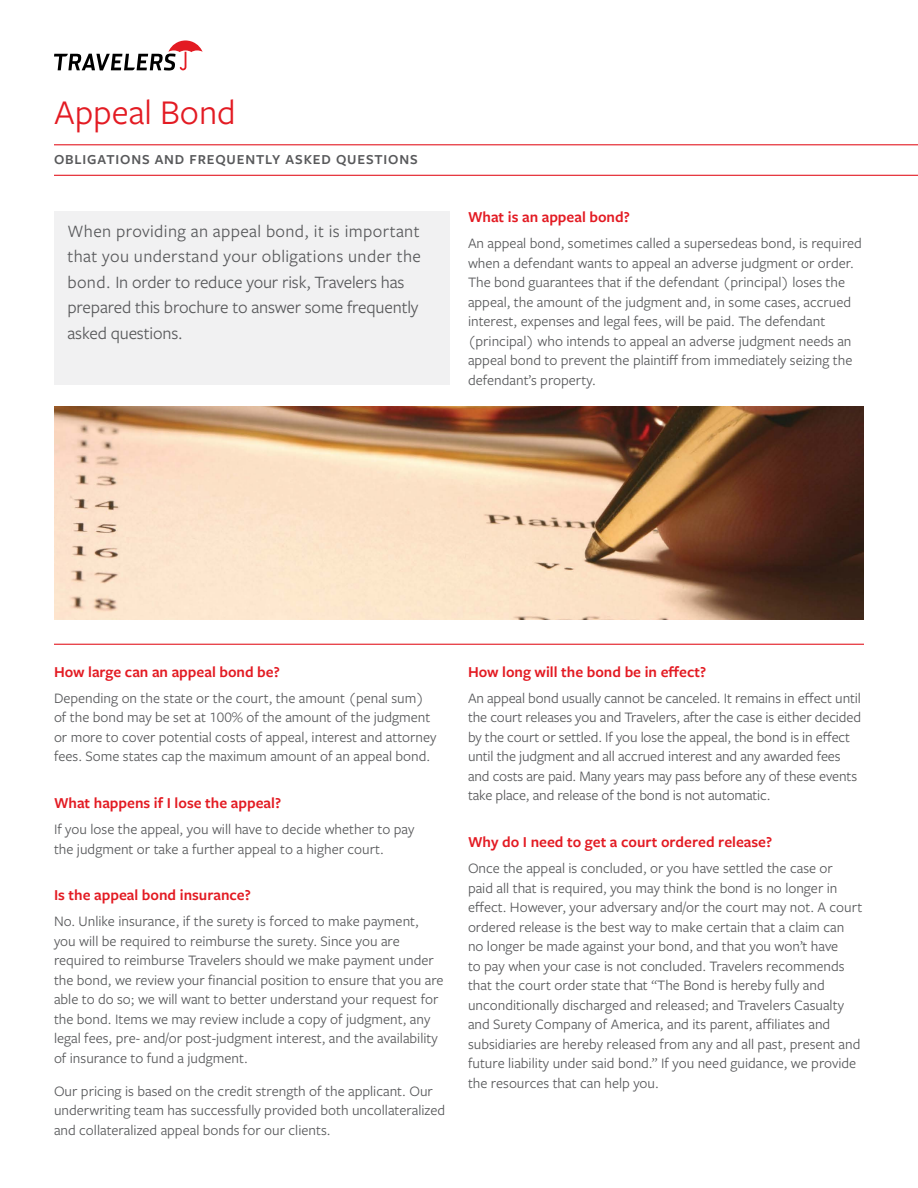
<style>
.page{position:relative;width:918px;height:1188px;background:#fff}
.page>*{position:absolute;margin:0;border:0;box-sizing:border-box;transform-origin:0 0}
.t1{font:36px "Freight Sans Pro";color:#e31b23}
.t2{font:18px/25.5px "Freight Sans Pro";letter-spacing:-.01em;color:#58595b}
.t3{font:600 15.75px "Freight Sans Pro";color:#e31b23}
.t4{font:15px/19.5px "Freight Sans Pro";color:#58595b}
.t5{font:600 14.25px "Freight Sans Pro";letter-spacing:.06em;color:#58595b}
</style>
<div class="page">
<div style="left:54px;top:211px;width:396px;height:174px;background:#f1f1f2"></div>
<hr style="left:54px;top:144px;width:864px;height:1px;background:#e31b23">
<hr style="left:54px;top:175px;width:864px;height:1px;background:#e31b23">
<hr style="left:54px;top:644px;width:810px;height:1px;background:#e31b23">
<svg style="left:54px;top:40px;width:149px;height:31px"></svg>
<img style="left:54px;top:406px;width:810px;height:214px">
<h1 class="t1" style="left:54px;top:89px;width:183px">Appeal Bond</h1>
<h2 class="t5" style="left:54px;top:150px;width:365px">OBLIGATIONS AND FREQUENTLY ASKED QUESTIONS</h2>
<p class="t2" style="left:68px;top:217px;width:355px">When providing an appeal bond, it is important that you understand your obligations under the bond. In order to reduce your risk, Travelers has prepared this brochure to answer some frequently asked questions.</p>
<h3 class="t3" style="left:468px;top:206px;width:163px">What is an appeal bond?</h3>
<p class="t4" style="left:468px;top:233px;width:395px">An appeal bond, sometimes called a supersedeas bond, is required when a defendant wants to appeal an adverse judgment or order.<br>The bond guarantees that if the defendant (principal) loses the appeal, the amount of the judgment and, in some cases, accrued interest, expenses and legal fees, will be paid. The defendant (principal) who intends to appeal an adverse judgment needs an appeal bond to prevent the plaintiff from immediately seizing the defendant’s property.</p>
<h3 class="t3" style="left:54px;top:661px;width:227px">How large can an appeal bond be?</h3>
<p class="t4" style="left:54px;top:688px;width:384px">Depending on the state or the court, the amount (penal sum) of the bond may be set at 100% of the amount of the judgment or more to cover potential costs of appeal, interest and attorney fees. Some states cap the maximum amount of an appeal bond.</p>
<h3 class="t3" style="left:54px;top:792px;width:229px">What happens if I lose the appeal?</h3>
<p class="t4" style="left:54px;top:819px;width:362px">If you lose the appeal, you will have to decide whether to pay the judgment or take a further appeal to a higher court.</p>
<h3 class="t3" style="left:54px;top:884px;width:198px">Is the appeal bond insurance?</h3>
<p class="t4" style="left:54px;top:911px;width:391px">No. Unlike insurance, if the surety is forced to make payment, you will be required to reimburse the surety. Since you are required to reimburse Travelers should we make payment under the bond, we review your financial position to ensure that you are able to do so; we will want to better understand your request for the bond. Items we may review include a copy of judgment, any legal fees, pre- and/or post-judgment interest, and the availability of insurance to fund a judgment.</p>
<p class="t4" style="left:54px;top:1081px;width:393px">Our pricing is based on the credit strength of the applicant. Our underwriting team has successfully provided both uncollateralized and collateralized appeal bonds for our clients.</p>
<h3 class="t3" style="left:468px;top:661px;width:240px">How long will the bond be in effect?</h3>
<p class="t4" style="left:468px;top:688px;width:395px">An appeal bond usually cannot be canceled. It remains in effect until the court releases you and Travelers, after the case is either decided by the court or settled. If you lose the appeal, the bond is in effect until the judgment and all accrued interest and any awarded fees and costs are paid. Many years may pass before any of these events take place, and release of the bond is not automatic.</p>
<h3 class="t3" style="left:468px;top:831px;width:306px">Why do I need to get a court ordered release?</h3>
<p class="t4" style="left:468px;top:858px;width:396px">Once the appeal is concluded, or you have settled the case or<br>paid all that is required, you may think the bond is no longer in effect. However, your adversary and/or the court may not. A court ordered release is the best way to make certain that a claim can no longer be made against your bond, and that you won’t have<br>to pay when your case is not concluded. Travelers recommends that the court order state that “The Bond is hereby fully and unconditionally discharged and released; and Travelers Casualty and Surety Company of America, and its parent, affiliates and subsidiaries are hereby released from any and all past, present and future liability under said bond.” If you need guidance, we provide the resources that can help you.</p>
</div>
